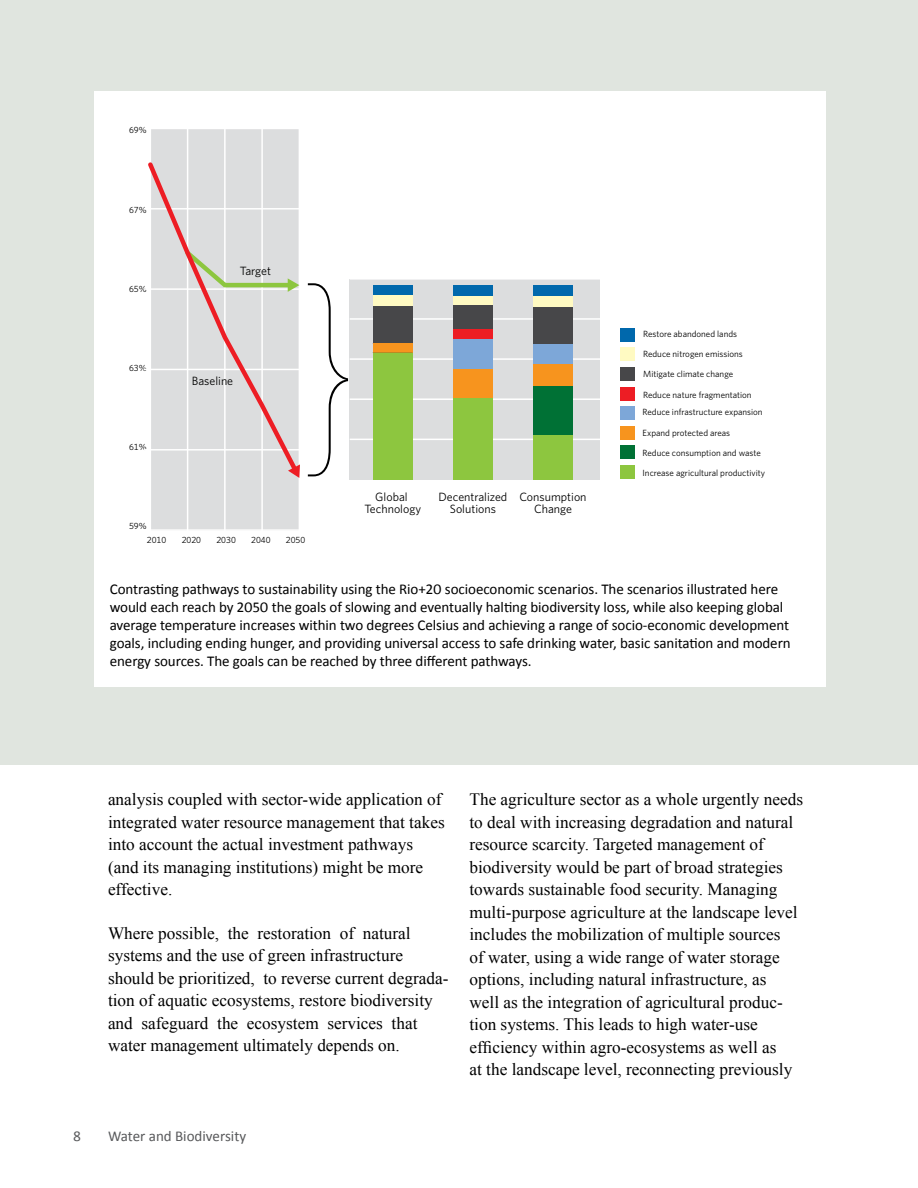
<style>
.page{position:relative;width:918px;height:1188px;background:#fff}
.page>*{position:absolute;margin:0;border:0;box-sizing:border-box;transform-origin:0 0}
.t1{font:217.5px "Meta OT Hair";color:#000;scale:.93 1}
.t2{font:17.25px/22.5px "Times New Roman";color:#000}
.t3{font:15px/18px "Calibri";letter-spacing:-.005em;color:#000}
.t4{font:15px "Calibri";color:#58595b}
.t5{font:12px/12px "Whitney";color:#000;text-align:center}
.t6{font:9px/19.8px "Whitney";color:#000}
.t7{font:9px "Whitney Numeric";color:#000}
</style>
<div class="page">
<div style="left:0;top:0;width:918px;height:765px;background:#e0e5df"></div>
<div style="left:94px;top:92px;width:732px;height:595px;background:#fff"></div>
<div style="left:150px;top:129px;width:150px;height:401px;background:#dcddde"></div>
<div style="left:350px;top:279px;width:250px;height:200px;background:#dcddde"></div>
<hr style="left:150px;top:122px;width:1px;height:442px;background:#fff">
<hr style="left:187px;top:122px;width:1px;height:442px;background:#fff">
<hr style="left:224px;top:122px;width:2px;height:442px;background:#fff">
<hr style="left:261px;top:122px;width:2px;height:442px;background:#fff">
<hr style="left:299px;top:122px;width:1px;height:442px;background:#fff">
<hr style="left:144px;top:529px;width:169px;height:2px;background:#fff">
<svg style="left:148px;top:159px;width:152px;height:316px"></svg>
<svg style="left:288px;top:464px;width:12px;height:14px"></svg>
<hr style="left:350px;top:439px;width:259px;height:1px;background:#fff">
<hr style="left:350px;top:398px;width:259px;height:2px;background:#fff">
<hr style="left:350px;top:358px;width:259px;height:2px;background:#fff">
<hr style="left:350px;top:318px;width:259px;height:2px;background:#fff">
<hr style="left:350px;top:278px;width:259px;height:2px;background:#fff">
<div style="left:620px;top:328px;width:15px;height:13px;background:#0068ac"></div>
<div style="left:620px;top:348px;width:15px;height:13px;background:#fffac2"></div>
<div style="left:620px;top:367px;width:15px;height:13px;background:#474749"></div>
<div style="left:620px;top:387px;width:15px;height:13px;background:#ed1d24"></div>
<div style="left:620px;top:407px;width:15px;height:13px;background:#7da7d8"></div>
<div style="left:620px;top:426px;width:15px;height:13px;background:#f7941e"></div>
<div style="left:620px;top:446px;width:15px;height:13px;background:#007135"></div>
<div style="left:620px;top:466px;width:15px;height:13px;background:#8dc63f"></div>
<div style="left:373px;top:285px;width:40px;height:11px;background:#0068ac"></div>
<div style="left:373px;top:296px;width:40px;height:10px;background:#fffac2"></div>
<div style="left:373px;top:306px;width:40px;height:37px;background:#474749"></div>
<div style="left:373px;top:343px;width:40px;height:10px;background:#f7941e"></div>
<div style="left:373px;top:353px;width:40px;height:126px;background:#8dc63f"></div>
<div style="left:453px;top:285px;width:40px;height:11px;background:#0068ac"></div>
<div style="left:453px;top:296px;width:40px;height:10px;background:#fffac2"></div>
<div style="left:453px;top:306px;width:40px;height:23px;background:#474749"></div>
<div style="left:453px;top:329px;width:40px;height:10px;background:#ed1d24"></div>
<div style="left:453px;top:339px;width:40px;height:30px;background:#7da7d8"></div>
<div style="left:453px;top:369px;width:40px;height:29px;background:#f7941e"></div>
<div style="left:453px;top:398px;width:40px;height:81px;background:#8dc63f"></div>
<div style="left:533px;top:285px;width:40px;height:11px;background:#0068ac"></div>
<div style="left:533px;top:296px;width:40px;height:11px;background:#fffac2"></div>
<div style="left:533px;top:307px;width:40px;height:37px;background:#474749"></div>
<div style="left:533px;top:344px;width:40px;height:20px;background:#7da7d8"></div>
<div style="left:533px;top:364px;width:40px;height:22px;background:#f7941e"></div>
<div style="left:533px;top:386px;width:40px;height:49px;background:#007135"></div>
<div style="left:533px;top:435px;width:40px;height:44px;background:#8dc63f"></div>
<p class="t7" style="left:129px;top:126px;width:19px">69%</p>
<p class="t7" style="left:129px;top:205px;width:19px">67%</p>
<p class="t7" style="left:129px;top:285px;width:19px">65%</p>
<p class="t7" style="left:129px;top:364px;width:19px">63%</p>
<p class="t7" style="left:129px;top:443px;width:19px">61%</p>
<p class="t7" style="left:129px;top:522px;width:19px">59%</p>
<p class="t5" style="left:240px;top:265px;width:33px">Target</p>
<p class="t5" style="left:192px;top:375px;width:43px">Baseline</p>
<h1 class="t1" style="left:304px;top:248px;width:58px">}</h1>
<p class="t7" style="left:147px;top:536px;width:21px">2010</p>
<p class="t7" style="left:182px;top:536px;width:21px">2020</p>
<p class="t7" style="left:216px;top:536px;width:21px">2030</p>
<p class="t7" style="left:251px;top:536px;width:21px">2040</p>
<p class="t7" style="left:286px;top:536px;width:21px">2050</p>
<p class="t5" style="left:365px;top:491px;width:58px">Global<br>Technology</p>
<p class="t5" style="left:439px;top:491px;width:70px">Decentralized<br>Solutions</p>
<p class="t5" style="left:519px;top:491px;width:69px">Consumption<br>Change</p>
<p class="t6" style="left:643px;top:324px;width:101px">Restore abandoned lands<br>Reduce nitrogen emissions</p>
<p class="t6" style="left:643px;top:364px;width:91px">Mitigate climate change</p>
<p class="t6" style="left:643px;top:386px;width:122px;line-height:17.1px">Reduce nature fragmentation<br>Reduce infrastructure expansion</p>
<p class="t6" style="left:643px;top:423px;width:89px">Expand protected areas</p>
<p class="t6" style="left:643px;top:443px;width:124px">Reduce consumption and waste<br>Increase agricultural productivity</p>
<p class="t3" style="left:110px;top:579px;width:682px">Contrasting pathways to sustainability using the Rio+20 socioeconomic scenarios. The scenarios illustrated here would each reach by 2050 the goals of slowing and eventually halting biodiversity loss, while also keeping global average temperature increases within two degrees Celsius and achieving a range of socio-economic development goals, including ending hunger, and providing universal access to safe drinking water, basic sanitation and modern energy sources. The goals can be reached by three different pathways.</p>
<p class="t2" style="left:108px;top:788px;width:338px">analysis coupled with sector-wide application of integrated water resource management that takes into account the actual investment pathways (and its managing institutions) might be more effective.</p>
<p class="t2" style="left:108px;top:922px;width:342px">Where possible, the restoration of natural systems and the use of green infrastructure should be prioritized, to reverse current degrada&shy;tion of aquatic ecosystems, restore biodiversity and safeguard the ecosystem services that water management ultimately depends on.</p>
<p class="t4" style="left:73px;top:1126px;width:9px">8</p>
<p class="t4" style="left:108px;top:1126px;width:140px">Water and Biodiversity</p>
<p class="t2" style="left:470px;top:788px;width:335px">The agriculture sector as a whole urgently needs to deal with increasing degradation and natural resource scarcity. Targeted management of biodiversity would be part of broad strategies towards sustainable food security. Managing multi-purpose agriculture at the landscape level includes the mobilization of multiple sources<br>of water, using a wide range of water storage options, including natural infrastructure, as<br>well as the integration of agricultural produc&shy;tion systems. This leads to high water-use efficiency within agro-ecosystems as well as<br>at the landscape level, reconnecting previously</p>
</div>
